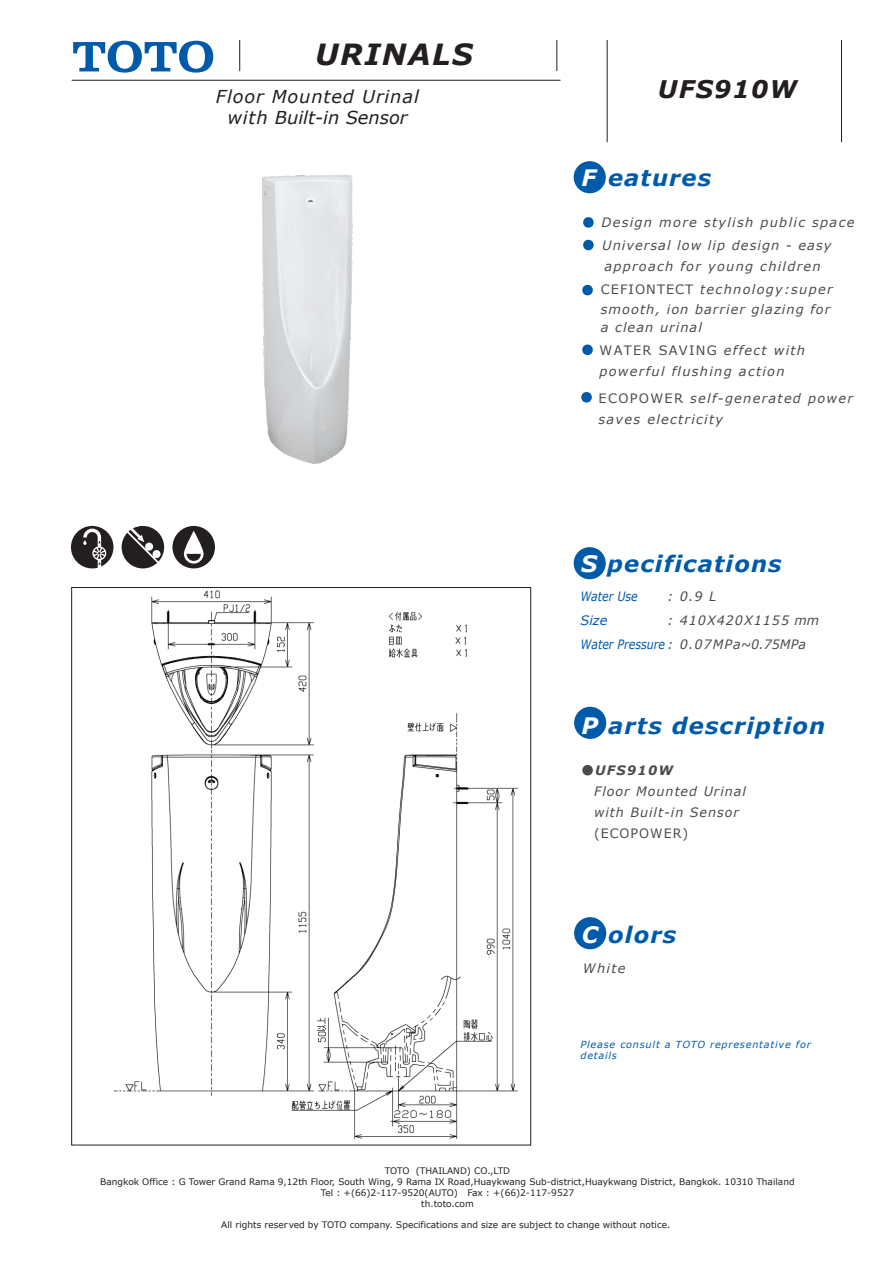
<style>
.page{position:relative;width:893px;height:1263px;background:#fff}
.page>*{position:absolute;margin:0;border:0;box-sizing:border-box;transform-origin:0 0}
.t1{font:italic 700 29.1px "Verdana";letter-spacing:.05em;color:#231f20}
.t2{font:italic 700 24.3px "Verdana";letter-spacing:.05em;color:#231f20}
.t3{font:italic 700 22.65px "Verdana";letter-spacing:.05em;color:#005aaa}
.t4{font:italic 17.85px/21px "Verdana";letter-spacing:.05em;color:#231f20;text-align:center}
.t5{font:italic 12.9px/21px "Verdana";letter-spacing:.08em;color:#4c4c4e}
.t6{font:italic 12.9px/21px "Verdana";letter-spacing:.1em;color:#4c4c4e}
.t7{font:italic 12.9px/24.3px "Verdana";color:#4c4c4e}
.t8{font:12.9px "Verdana";letter-spacing:.08em;color:#4c4c4e}
.t9{font:italic 12.9px "Verdana";color:#005aaa;scale:.85 1}
.t10{font:italic 700 12.9px "Verdana";letter-spacing:.1em;color:#4c4c4e}
.t11{font:italic 12.9px "Verdana";color:#005aaa}
.t12{font:italic 9.75px/11.7px "Verdana";letter-spacing:.08em;color:#005aaa}
.t13{font:9px/10.8px "Verdana";color:#231f20;text-align:center}
.s1{color:#fff}
.s2{font-style:normal}
.s3{color:#005aaa}
</style>
<div class="page">
<hr style="left:841px;top:40px;width:1px;height:102px;background:#231f20">
<hr style="left:607px;top:40px;width:1px;height:102px;background:#231f20">
<hr style="left:72px;top:80px;width:488px;height:1px;background:#231f20">
<hr style="left:239px;top:40px;width:1px;height:31px;background:#231f20">
<hr style="left:557px;top:40px;width:1px;height:31px;background:#231f20">
<svg style="left:73px;top:41px;width:140px;height:32px"></svg>
<div style="left:574px;top:161px;width:32px;height:32px;background:#005aaa;border-radius:50%"></div>
<svg style="left:583px;top:217px;width:11px;height:11px"></svg>
<svg style="left:583px;top:240px;width:11px;height:10px"></svg>
<svg style="left:582px;top:285px;width:11px;height:10px"></svg>
<svg style="left:582px;top:345px;width:11px;height:10px"></svg>
<svg style="left:581px;top:392px;width:11px;height:11px"></svg>
<div style="left:574px;top:707px;width:32px;height:32px;background:#005aaa;border-radius:50%"></div>
<div style="left:574px;top:917px;width:32px;height:32px;background:#005aaa;border-radius:50%"></div>
<div style="left:574px;top:547px;width:32px;height:32px;background:#005aaa;border-radius:50%"></div>
<svg style="left:582px;top:765px;width:11px;height:10px"></svg>
<svg style="left:122px;top:526px;width:42px;height:42px"></svg>
<svg style="left:172px;top:526px;width:43px;height:42px"></svg>
<img style="left:262px;top:175px;width:91px;height:289px">
<img style="left:115px;top:591px;width:403px;height:548px">
<svg style="left:71px;top:526px;width:42px;height:42px"></svg>
<h1 class="t1" style="left:315px;top:34px;width:159px">URINALS</h1>
<h3 class="t4" style="left:216px;top:86px;width:204px">Floor Mounted Urinal with Built-in Sensor</h3>
<h2 class="t2" style="left:658px;top:72px;width:141px">UFS910W</h2>
<h3 class="t3" style="left:581px;top:162px;width:131px"><span class="s1">F</span> eatures</h3>
<h3 class="t6" style="left:601px;top:212px;width:254px">Design more stylish public space</h3>
<h3 class="t5" style="left:602px;top:235px;width:231px">Universal low lip design - easy approach for young children</h3>
<h3 class="t5" style="left:601px;top:279px;width:233px;line-height:20.2px"><span class="s2">CEFIONTECT</span> technology:super smooth, ion barrier glazing for</h3>
<h3 class="t5" style="left:601px;top:317px;width:103px">a clean urinal</h3>
<h3 class="t6" style="left:599px;top:340px;width:207px"><span class="s2">WATER SAVING</span> effect with powerful flushing action</h3>
<h3 class="t6" style="left:598px;top:387px;width:256px"><span class="s2">ECOPOWER</span> self-generated power saves electricity</h3>
<h3 class="t3" style="left:581px;top:548px;width:202px"><span class="s1">S</span> pecifications</h3>
<h3 class="t9" style="left:580px;top:588px;width:69px">Water Use</h3>
<h3 class="t5" style="left:667px;top:586px;width:50px">: 0.9 L</h3>
<h3 class="t7" style="left:580px;top:608px;width:240px;text-indent:87px">: 410X420X1155 mm<br><span class="s3">Water Pressure</span> : 0.07MPa~0.75MPa</h3>
<h3 class="t11" style="left:580px;top:611px;width:28px">Size</h3>
<h3 class="t3" style="left:581px;top:709px;width:245px"><span class="s1">P</span> arts description</h3>
<h3 class="t10" style="left:595px;top:761px;width:80px">UFS910W</h3>
<h3 class="t5" style="left:594px;top:781px;width:153px">Floor Mounted Urinal with Built-in Sensor</h3>
<h3 class="t8" style="left:594px;top:824px;width:96px">(ECOPOWER)</h3>
<h3 class="t3" style="left:582px;top:919px;width:96px"><span class="s1">C</span> olors</h3>
<h3 class="t5" style="left:583px;top:957px;width:44px">White</h3>
<p class="t12" style="left:580px;top:1038px;width:232px">Please consult a TOTO representative for details</p>
<p class="t13" style="left:100px;top:1166px;width:696px">TOTO (THAILAND) CO.,LTD<br>Bangkok Office : G Tower Grand Rama 9,12th Floor, South Wing, 9 Rama IX Road,Huaykwang Sub-district,Huaykwang District, Bangkok. 10310 Thailand Tel : +(66)2-117-9520(AUTO) Fax : +(66)2-117-9527<br>th.toto.com</p>
<p class="t13" style="left:221px;top:1220px;width:451px">All rights reserved by TOTO company. Specifications and size are subject to change without notice.</p>
</div>
